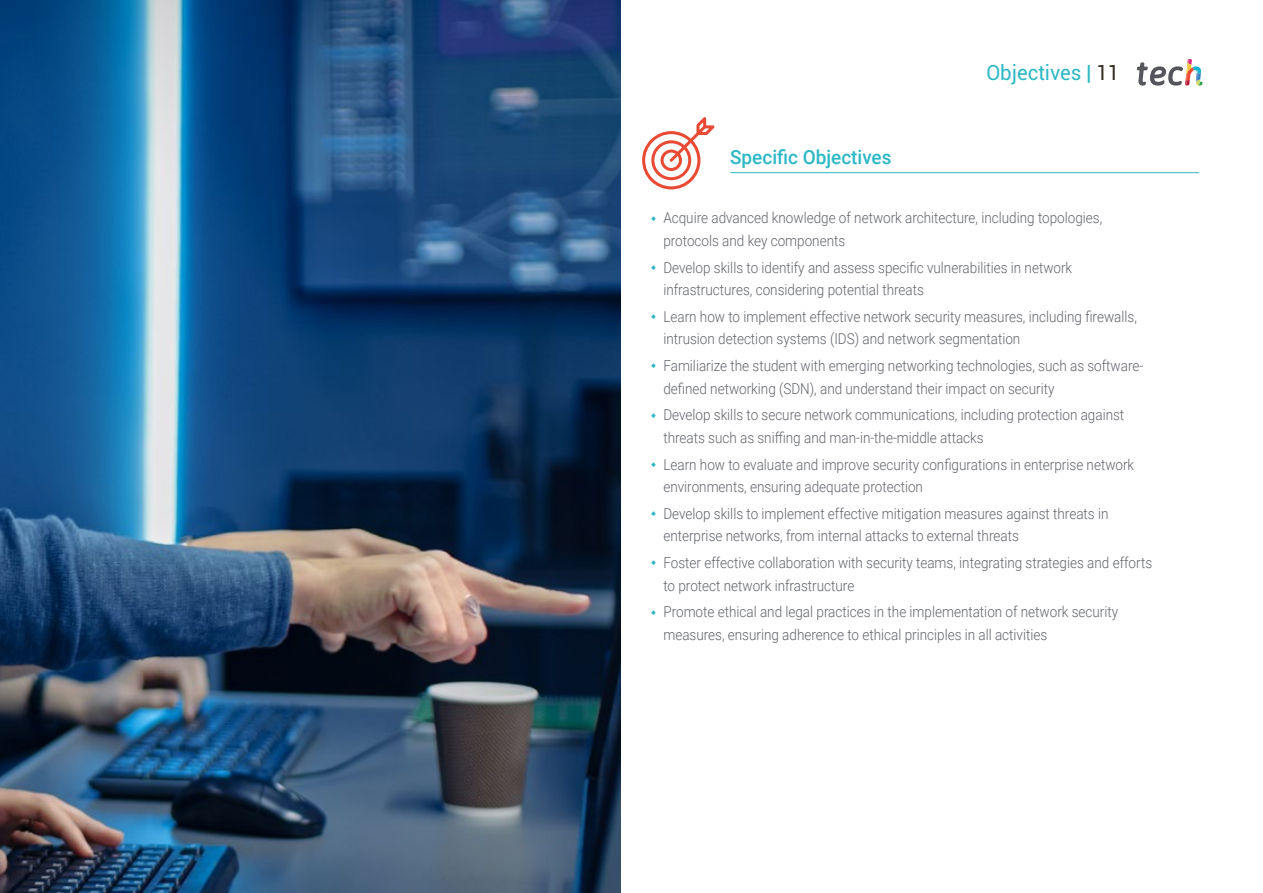
<style>
.page{position:relative;width:1263px;height:893px;background:#fff}
.page>*{position:absolute;margin:0;border:0;box-sizing:border-box;transform-origin:0 0}
.t1{font:21px "Roboto";color:#2db8c5}
.t2{font:500 19.5px "Roboto";color:#2db8c5}
.t3{font:300 15px/22.5px "Roboto";color:#61646a;scale:.9 1}
.s1{color:#312e20}
</style>
<div class="page">
<hr style="left:730px;top:172px;width:469px;height:1px;background:#2db8c5">
<svg style="left:642px;top:117px;width:72px;height:72px"></svg>
<img style="left:0;top:0;width:621px;height:893px">
<svg style="left:1137px;top:59px;width:65px;height:27px"></svg>
<h2 class="t2" style="left:730px;top:144px;width:163px">Specific Objectives</h2>
<h1 class="t1" style="left:986px;top:57px;width:135px">Objectives | <span class="s1">11</span></h1>
<p class="t3" style="left:663px;top:206px;width:489px">Acquire advanced knowledge of network architecture, including topologies, protocols and key components</p>
<p class="t3" style="left:663px;top:255px;width:456px">Develop skills to identify and assess specific vulnerabilities in network infrastructures, considering potential threats</p>
<p class="t3" style="left:663px;top:305px;width:528px">Learn how to implement effective network security measures, including firewalls, intrusion detection systems (IDS) and network segmentation</p>
<p class="t3" style="left:663px;top:354px;width:535px">Familiarize the student with emerging networking technologies, such as software&shy;defined networking (SDN), and understand their impact on security</p>
<p class="t3" style="left:663px;top:403px;width:514px">Develop skills to secure network communications, including protection against threats such as sniffing and man-in-the-middle attacks</p>
<p class="t3" style="left:663px;top:452px;width:525px">Learn how to evaluate and improve security configurations in enterprise network environments, ensuring adequate protection</p>
<p class="t3" style="left:663px;top:502px;width:496px">Develop skills to implement effective mitigation measures against threats in enterprise networks, from internal attacks to external threats</p>
<p class="t3" style="left:663px;top:551px;width:545px">Foster effective collaboration with security teams, integrating strategies and efforts to protect network infrastructure</p>
<p class="t3" style="left:663px;top:600px;width:507px">Promote ethical and legal practices in the implementation of network security measures, ensuring adherence to ethical principles in all activities</p>
</div>
